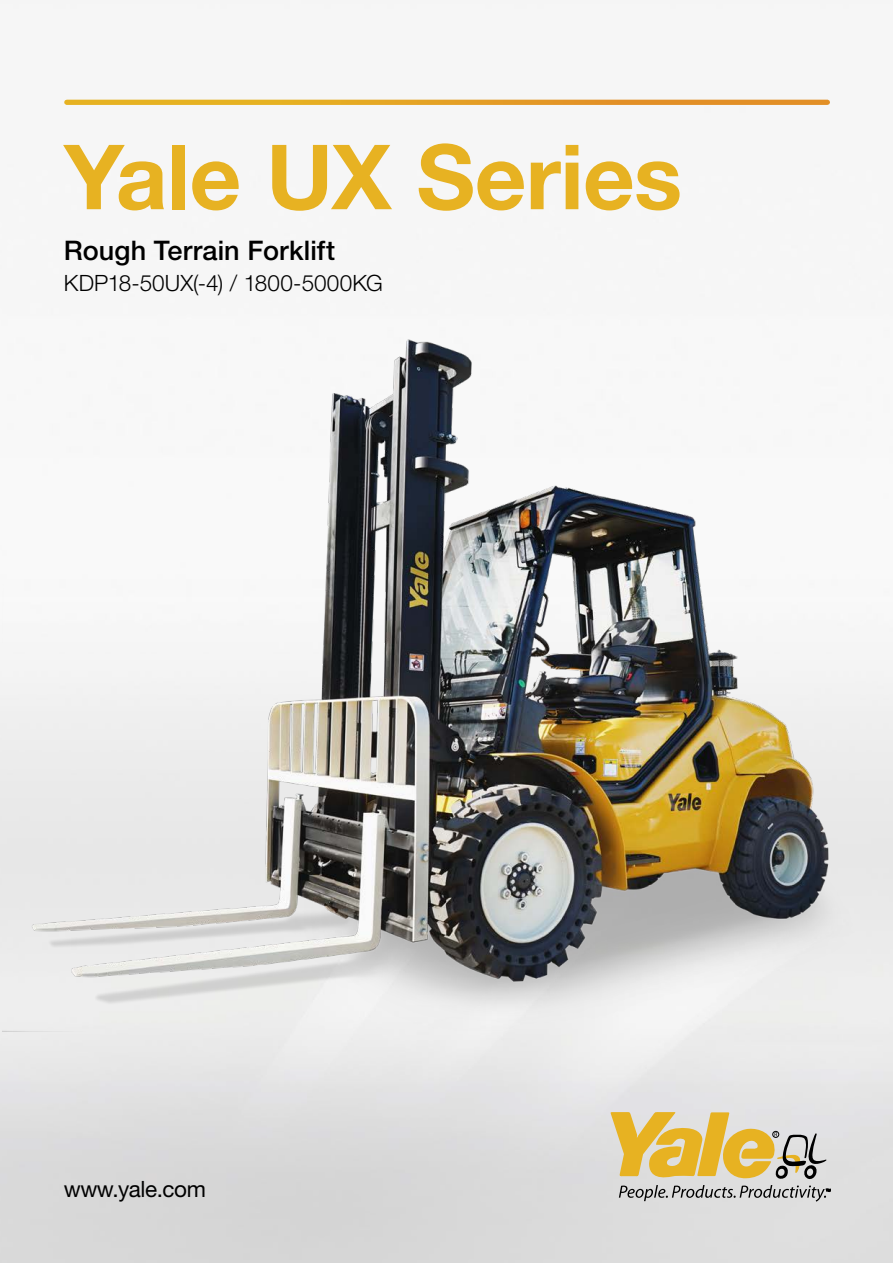
<style>
.page{position:relative;width:893px;height:1263px;background:#fff}
.page>*{position:absolute;margin:0;border:0;box-sizing:border-box;transform-origin:0 0}
.t1{font:700 90px "Helvetica Neue LT Std";letter-spacing:-.005em;color:#e7b222}
.t2{font:500 27px "Helvetica Neue LT Std";color:#000}
.t3{font:300 22.5px "Helvetica Neue LT Std";letter-spacing:.005em;color:#000}
.t4{font:22.5px "Helvetica Neue LT Std";letter-spacing:-.02em;color:#000}
</style>
<div class="page">
<img style="left:0;top:99px;width:893px;height:1164px">
<svg style="left:611px;top:1112px;width:219px;height:89px;background:#d2c08f"></svg>
<svg style="left:67px;top:100px;width:760px;height:5px;background:#e4a126"></svg>
<img style="left:3px;top:322px;width:890px;height:710px">
<h1 class="t1" style="left:64px;top:121px;width:620px">Yale UX Series</h1>
<p class="t2" style="left:64px;top:234px;width:273px">Rough Terrain Forklift</p>
<p class="t3" style="left:64px;top:270px;width:321px">KDP18-50UX(-4) / 1800-5000KG</p>
<p class="t4" style="left:64px;top:1176px;width:144px">www.yale.com</p>
</div>
